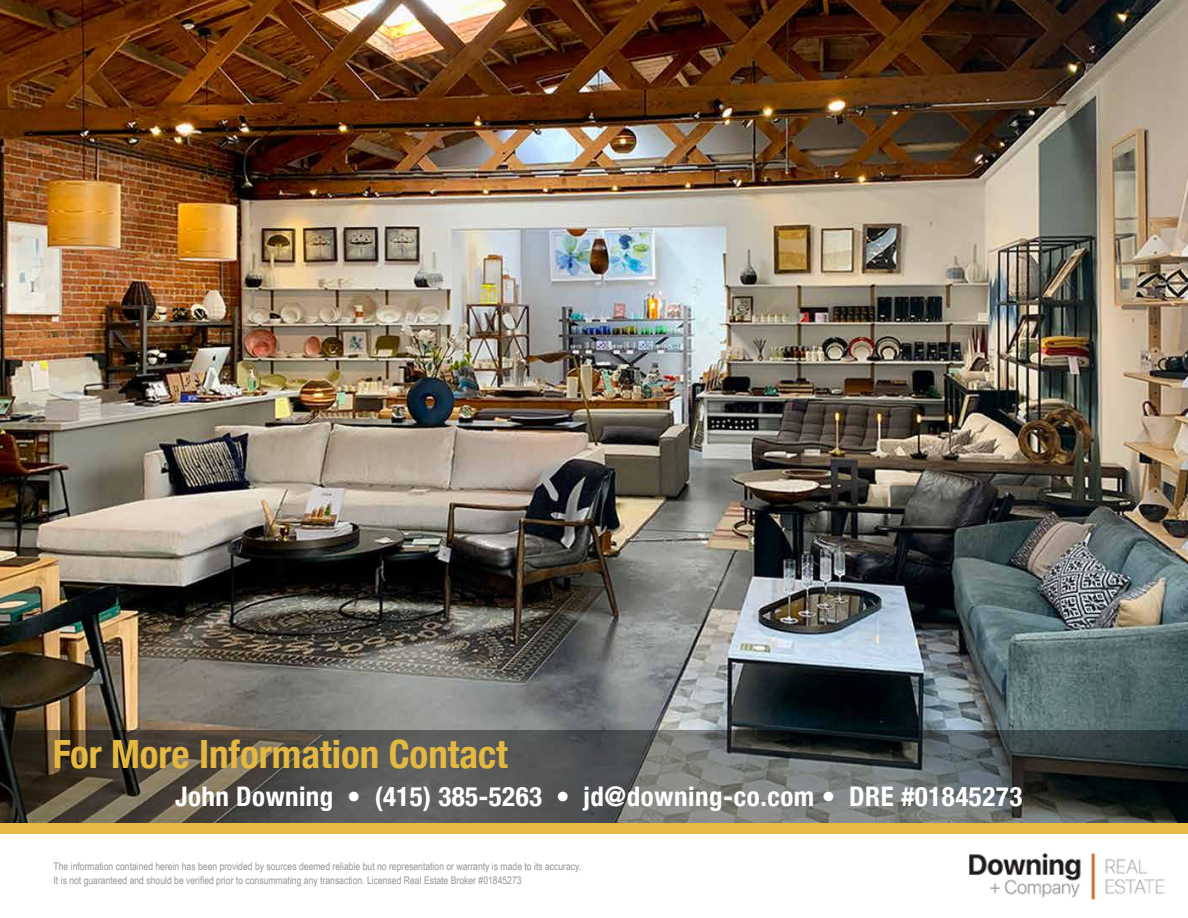
<style>
.page{position:relative;width:1188px;height:918px;background:#fff}
.page>*{position:absolute;margin:0;border:0;box-sizing:border-box;transform-origin:0 0}
.t1{font:700 condensed 39px "Helvetica Neue";color:#e4b941}
.t2{font:700 condensed 27px "Helvetica Neue";letter-spacing:.02em;color:#fff}
.t3{font:10.5px/13.5px "Arial Narrow";color:#939598}
</style>
<div class="page">
<img style="left:969px;top:853px;width:195px;height:47px">
<img style="left:0;top:0;width:1188px;height:731px">
<svg style="left:0;top:731px;width:1188px;height:93px;background:#54544e"></svg>
<div style="left:0;top:824px;width:1188px;height:10px;background:#e4b944"></div>
<h1 class="t1" style="left:53px;top:721px;width:457px">For More Information Contact</h1>
<h2 class="t2" style="left:175px;top:774px;width:849px">John Downing • (415) 385-5263 • jd@downing-co.com • DRE #01845273</h2>
<p class="t3" style="left:54px;top:859px;width:529px">The information contained herein has been provided by sources deemed reliable but no representation or warranty is made to its accuracy.<br>It is not guaranteed and should be verified prior to consummating any transaction. Licensed Real Estate Broker #01845273</p>
</div>
